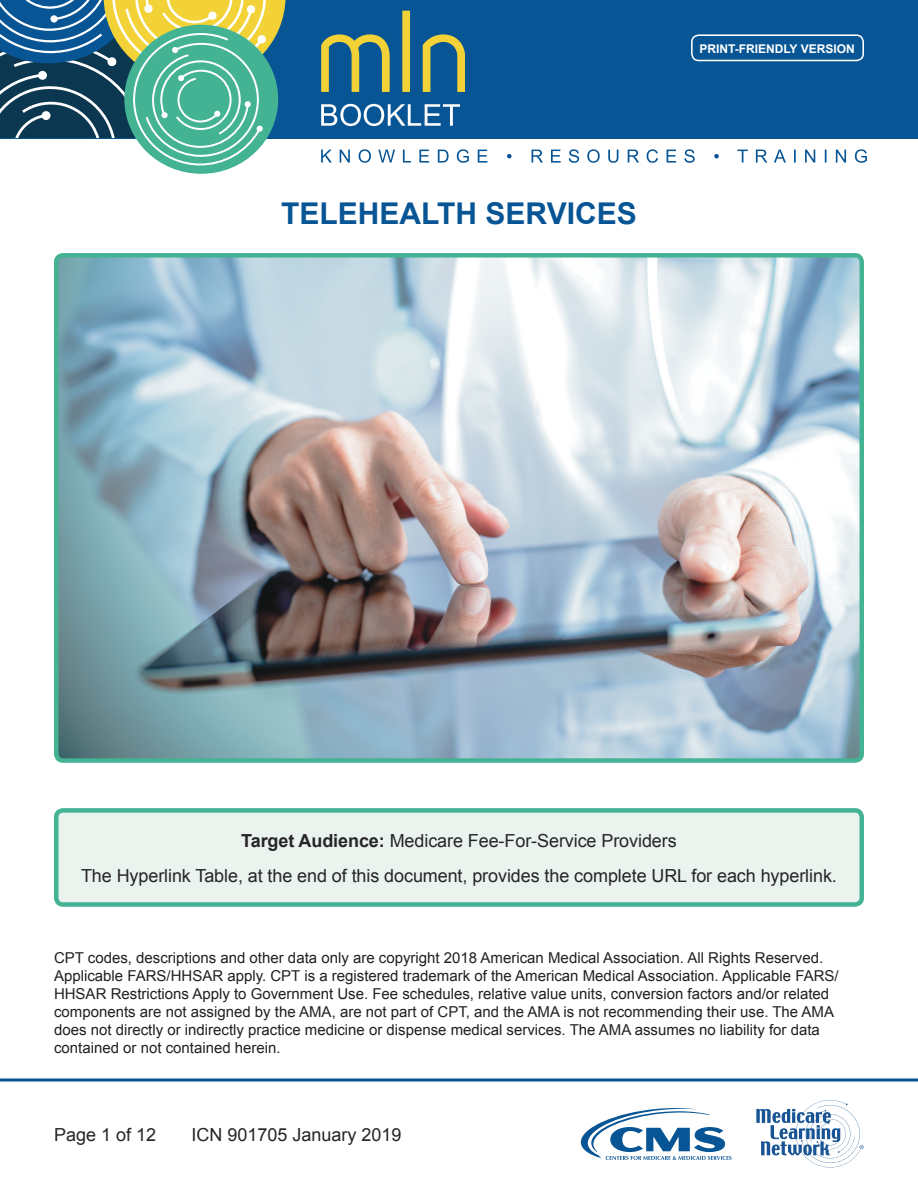
<style>
.page{position:relative;width:918px;height:1188px;background:#fff}
.page>*{position:absolute;margin:0;border:0;box-sizing:border-box;transform-origin:0 0}
.t1{font:700 30px "Arial";color:#085595}
.t2{font:18px/34.5px "Arial";letter-spacing:-.005em;color:#262527;text-align:center}
.t3{font:15px/18px "Arial";color:#231f20}
.t4{font:700 12px "Arial";color:#fff}
.s1{font-weight:700}
</style>
<div class="page">
<svg style="left:0;top:1078px;width:918px;height:4px"></svg>
<div style="left:0;top:0;width:918px;height:138px;background:#085595"></div>
<svg style="left:0;top:0;width:286px;height:165px"></svg>
<svg style="left:321px;top:11px;width:144px;height:81px"></svg>
<svg style="left:321px;top:149px;width:546px;height:14px"></svg>
<svg style="left:321px;top:104px;width:139px;height:22px"></svg>
<svg style="left:581px;top:1108px;width:151px;height:52px"></svg>
<svg style="left:756px;top:1100px;width:108px;height:67px"></svg>
<div style="left:691px;top:34px;width:173px;height:27px;border:2px solid #fff;border-radius:7px"></div>
<div style="left:56px;top:810px;width:806px;height:94px;background:#ebf3ef;border-radius:7px"></div>
<div style="left:54px;top:808px;width:810px;height:99px;border:4px solid #44b393;border-radius:7px"></div>
<img style="left:59px;top:258px;width:800px;height:500px">
<div style="left:54px;top:253px;width:810px;height:510px;border:4px solid #44b393;border-radius:7px"></div>
<h1 class="t1" style="left:281px;top:194px;width:357px">TELEHEALTH SERVICES</h1>
<p class="t4" style="left:699px;top:41px;width:157px">PRINT-FRIENDLY VERSION</p>
<p class="t2" style="left:81px;top:824px;width:757px"><span class="s1">Target Audience:</span> Medicare Fee-For-Service Providers<br>The Hyperlink Table, at the end of this document, provides the complete URL for each hyperlink.</p>
<p class="t3" style="left:54px;top:949px;width:786px">CPT codes, descriptions and other data only are copyright 2018 American Medical Association. All Rights Reserved.<br>Applicable FARS/HHSAR apply. CPT is a registered trademark of the American Medical Association. Applicable FARS/ HHSAR Restrictions Apply to Government Use. Fee schedules, relative value units, conversion factors and/or related components are not assigned by the AMA, are not part of CPT, and the AMA is not recommending their use. The AMA does not directly or indirectly practice medicine or dispense medical services. The AMA assumes no liability for data contained or not contained herein.</p>
<p class="t2" style="left:54px;top:1117px;width:104px">Page 1 of 12</p>
<p class="t2" style="left:192px;top:1117px;width:212px">ICN 901705 January 2019</p>
</div>
